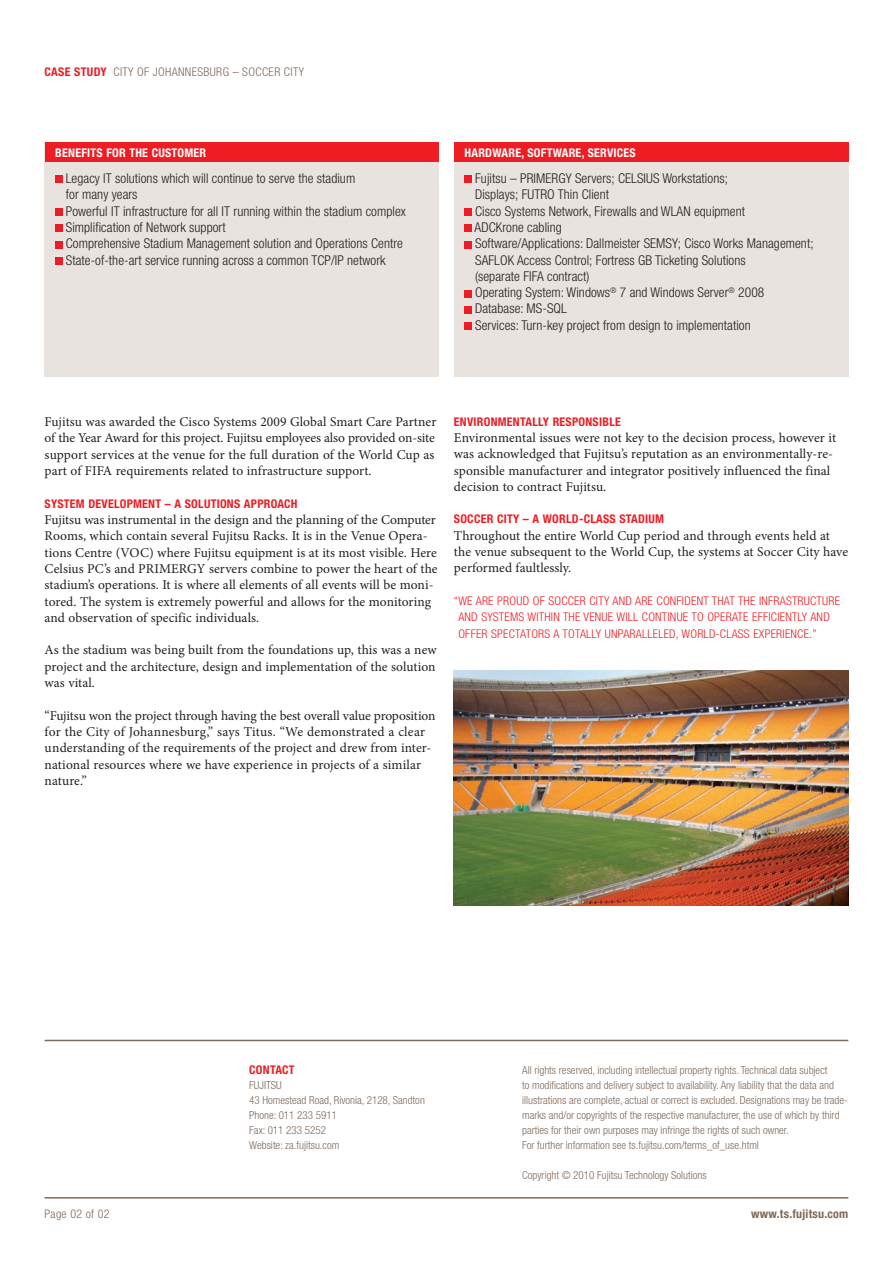
<style>
.page{position:relative;width:893px;height:1263px;background:#fff}
.page>*{position:absolute;margin:0;border:0;box-sizing:border-box;transform-origin:0 0}
.t1{font:13.5px/16.4px "Minion Pro";color:#231f20}
.t2{font:300 condensed 13.5px/16.4px "Helvetica Neue";letter-spacing:.005em;color:#231f20}
.t3{font:300 condensed 12px/16.4px "Helvetica Neue";letter-spacing:.02em;color:#ee1d23}
.t4{font:700 condensed 12px "Helvetica Neue";letter-spacing:.02em;color:#ee1d23}
.t5{font:300 condensed 12px "Helvetica Neue";letter-spacing:.03em;color:#7f6959}
.t6{font:700 condensed 12px "Helvetica Neue";letter-spacing:.02em;color:#fff}
.t7{font:700 condensed 12px "Helvetica Neue";letter-spacing:.02em;color:#7f6959}
.t8{font:300 condensed 11.1px/15px "Helvetica Neue";color:#7f6959}
.s1{font-weight:700;color:#ee1d23}
</style>
<div class="page">
<div style="left:45px;top:142px;width:394px;height:235px;background:#e9e3df"></div>
<div style="left:454px;top:142px;width:394px;height:235px;background:#e9e3df"></div>
<hr style="left:45px;top:1197px;width:803px;height:1px;background:#7f6959">
<hr style="left:45px;top:1040px;width:803px;height:1px;background:#7f6959">
<img style="left:454px;top:671px;width:394px;height:234px">
<div style="left:45px;top:142px;width:393px;height:20px;background:#ee1d23"></div>
<div style="left:55px;top:176px;width:7px;height:7px;background:#ee1d23"></div>
<div style="left:55px;top:208px;width:7px;height:8px;background:#ee1d23"></div>
<div style="left:55px;top:225px;width:7px;height:7px;background:#ee1d23"></div>
<div style="left:55px;top:241px;width:7px;height:7px;background:#ee1d23"></div>
<div style="left:55px;top:257px;width:7px;height:7px;background:#ee1d23"></div>
<div style="left:465px;top:176px;width:7px;height:7px;background:#ee1d23"></div>
<div style="left:465px;top:208px;width:7px;height:8px;background:#ee1d23"></div>
<div style="left:465px;top:225px;width:7px;height:7px;background:#ee1d23"></div>
<div style="left:465px;top:241px;width:7px;height:7px;background:#ee1d23"></div>
<div style="left:465px;top:290px;width:7px;height:7px;background:#ee1d23"></div>
<div style="left:465px;top:306px;width:7px;height:7px;background:#ee1d23"></div>
<div style="left:465px;top:323px;width:7px;height:7px;background:#ee1d23"></div>
<div style="left:454px;top:142px;width:394px;height:20px;background:#ee1d23"></div>
<p class="t5" style="left:45px;top:65px;width:261px"><span class="s1">CASE STUDY</span> CITY OF JOHANNESBURG – SOCCER CITY</p>
<p class="t6" style="left:55px;top:145px;width:59px">BENEFITS FOR</p>
<p class="t6" style="left:129px;top:145px;width:76px">THE CUSTOM ER</p>
<p class="t2" style="left:66px;top:170px;width:341px">Legacy IT solutions which will continue to serve the stadium<br>for many years<br>Powerful IT infrastructure for all IT running within the stadium complex Simplification of Network support<br>Comprehensive Stadium Management solution and Operations Centre State-of-the-art service running across a common TCP/IP network</p>
<p class="t2" style="left:475px;top:170px;width:340px">Fujitsu – PRIMERGY Servers; CELSIUS Workstations;<br>Displays; FUTRO Thin Client<br>Cisco Systems Network, Firewalls and WLAN equipment<br>ADCKrone cabling<br>Software/Applications: Dallmeister SEMSY; Cisco Works Management; SAFLOK Access Control; Fortress GB Ticketing Solutions<br>(separate FIFA contract)<br>Operating System: Windows<sup>®</sup> 7 and Windows Server<sup>®</sup> 2008<br>Database: MS-SQL<br>Services: Turn-key project from design to implementation</p>
<p class="t6" style="left:465px;top:145px;width:173px">HARDWARE, SOFTWARE, SERVICES</p>
<p class="t1" style="left:45px;top:414px;width:393px">Fujitsu was awarded the Cisco Systems 2009 Global Smart Care Partner of the Year Award for this project. Fujitsu employees also provided on-site support services at the venue for the full duration of the World Cup as part of FIFA requirements related to infrastructure support.</p>
<p class="t4" style="left:45px;top:496px;width:8px">SYSTE</p>
<p class="t4" style="left:76px;top:496px;width:20px">M DEVE</p>
<p class="t4" style="left:114px;top:496px;width:185px">LOPMENT – A SOLUTIONS APPROACH</p>
<p class="t1" style="left:45px;top:512px;width:394px">Fujitsu was instrumental in the design and the planning of the Computer Rooms, which contain several Fujitsu Racks. It is in the Venue Opera&shy;tions Centre (VOC) where Fujitsu equipment is at its most visible. Here Celsius PC’s and PRIMERGY servers combine to power the heart of the stadium’s operations. It is where all elements of all events will be moni&shy;tored. The system is extremely powerful and allows for the monitoring and observation of specific individuals.</p>
<p class="t1" style="left:45px;top:642px;width:394px;text-align:justify">As the stadium was being built from the foundations up, this was a new project and the architecture, design and implementation of the solution was vital.</p>
<p class="t1" style="left:45px;top:707px;width:392px">“Fujitsu won the project through having the best overall value proposition for the City of Johannesburg,” says Titus. “We demonstrated a clear understanding of the requirements of the project and drew from inter&shy;national resources where we have experience in projects of a similar nature.”</p>
<p class="t4" style="left:454px;top:414px;width:168px">ENVIRONMENTALLY RESPONSIBLE</p>
<p class="t1" style="left:454px;top:429px;width:384px">Environmental issues were not key to the decision process, however it was acknowledged that Fujitsu’s reputation as an environmentally-re&shy;sponsible manufacturer and integrator positively influenced the final decision to contract Fujitsu.</p>
<p class="t4" style="left:454px;top:512px;width:150px">SOCCER CITY – A WORLD-CLASS</p>
<p class="t4" style="left:619px;top:512px;width:8px">STAD</p>
<p class="t4" style="left:645px;top:512px;width:20px">IUM</p>
<p class="t1" style="left:454px;top:527px;width:396px">Throughout the entire World Cup period and through events held at the venue subsequent to the World Cup, the systems at Soccer City have performed faultlessly.</p>
<p class="t3" style="left:458px;top:592px;width:383px;text-indent:-4px">“WE ARE PROUD OF SOCCER CITY AND ARE CONFIDENT THAT THE INFRASTRUCTURE<br>AND SYSTEMS WITHIN THE VENUE WILL CONTINUE TO OPERATE EFFICIENTLY AND<br>OFFER SPECTATORS A TOTALLY UNPARALLELED, WORLD-CLASS EXPERIENCE.”</p>
<p class="t5" style="left:45px;top:1207px;width:66px">Page 02 of 02</p>
<p class="t4" style="left:249px;top:1062px;width:47px">CONTACT</p>
<p class="t8" style="left:249px;top:1077px;width:177px">FUJITSU<br>43 Homestead Road, Rivonia, 2128, Sandton<br>Phone: 011 233 5911<br>Fax: 011 233 5252<br>Website: za.fujitsu.com</p>
<p class="t8" style="left:522px;top:1063px;width:327px">All rights reserved, including intellectual property rights. Technical data subject<br>to modifications and delivery subject to availability. Any liability that the data and illustrations are complete, actual or correct is excluded. Designations may be trade&shy;marks and/or copyrights of the respective manufacturer, the use of which by third parties for their own purposes may infringe the rights of such owner.<br>For further information see ts.fujitsu.com/terms_of_use.html</p>
<p class="t8" style="left:522px;top:1168px;width:186px">Copyright © 2010 Fujitsu Technology Solutions</p>
<p class="t7" style="left:751px;top:1207px;width:99px">WWW.TS.FUJITSU.COM</p>
</div>
